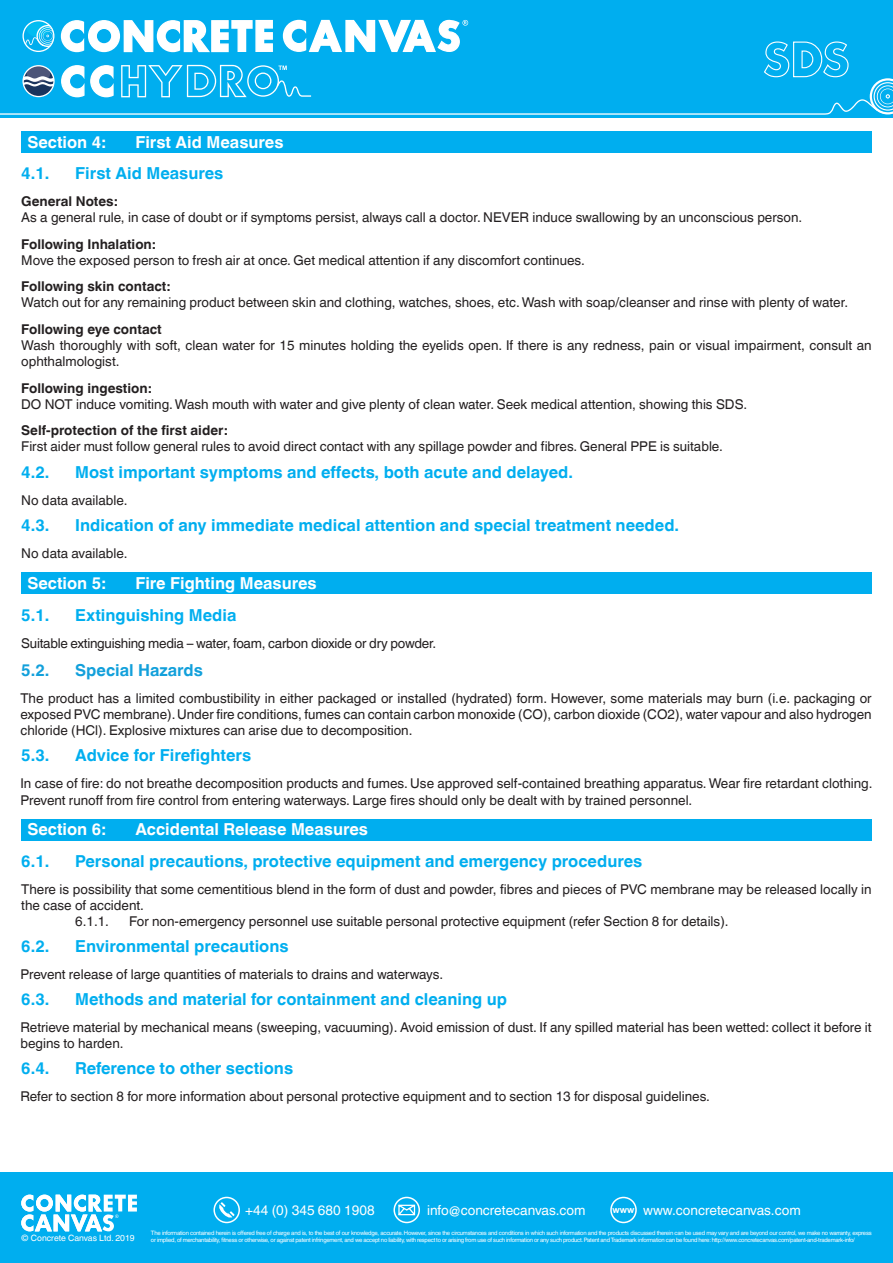
<style>
.page{position:relative;width:893px;height:1263px;background:#fff}
.page>*{position:absolute;margin:0;border:0;box-sizing:border-box;transform-origin:0 0}
.t1{font:700 16.5px "Helvetica World";color:#00aeef}
.t2{font:700 16.5px "Helvetica World";color:#fff}
.t3{font:700 16.5px "Helvetica World";color:#12a0db}
.t4{font:13.65px "Helvetica World";color:#fff}
.t5{font:13.5px/16.2px "Helvetica World";color:#231f20}
.t6{font:700 13.5px "Helvetica World";color:#231f20}
.t7{font:13.5px "Helvetica World";letter-spacing:-.02em;color:#231f20}
.t8{font:8.7px "Helvetica World";color:#fff}
.t9{font:6px/6.9px "Helvetica World";letter-spacing:-.04em;color:#fff}
.s1{font-family:"Arial";font-weight:700;font-size:9.3px}
</style>
<div class="page">
<div style="left:0;top:0;width:893px;height:117px;background:#00aeef"></div>
<div style="left:0;top:1173px;width:893px;height:90px;background:#00aeef"></div>
<div style="left:213px;top:1197px;width:27px;height:26px;border:2px solid #fff;border-radius:50%"></div>
<svg style="left:217px;top:1202px;width:18px;height:18px"></svg>
<div style="left:610px;top:1197px;width:27px;height:26px;border:2px solid #fff;border-radius:50%"></div>
<div style="left:393px;top:1197px;width:27px;height:26px;border:2px solid #fff;border-radius:50%"></div>
<svg style="left:397px;top:1203px;width:19px;height:13px"></svg>
<svg style="left:21px;top:1194px;width:116px;height:37px"></svg>
<svg style="left:0;top:20px;width:893px;height:95px"></svg>
<div style="left:21px;top:132px;width:851px;height:21px;background:#00aeef"></div>
<div style="left:21px;top:573px;width:851px;height:21px;background:#00aeef"></div>
<div style="left:21px;top:819px;width:851px;height:21px;background:#00aeef"></div>
<p class="t2" style="left:27px;top:133px;width:80px">Section 4:</p>
<p class="t2" style="left:135px;top:133px;width:150px">First Aid Measures</p>
<p class="t1" style="left:21px;top:164px;width:30px">4.1.</p>
<p class="t1" style="left:75px;top:164px;width:150px">First Aid Measures</p>
<p class="t6" style="left:21px;top:193px;width:98px">General Notes:</p>
<p class="t5" style="left:21px;top:209px;width:783px">As a general rule, in case of doubt or if symptoms persist, always call a doctor. NEVER induce swallowing by an unconscious person.</p>
<p class="t6" style="left:21px;top:236px;width:136px">Following Inhalation:</p>
<p class="t5" style="left:21px;top:252px;width:565px">Move the exposed person to fresh air at once. Get medical attention if any discomfort continues.</p>
<p class="t6" style="left:21px;top:279px;width:150px">Following skin contact:</p>
<p class="t5" style="left:21px;top:295px;width:828px">Watch out for any remaining product between skin and clothing, watches, shoes, etc. Wash with soap/cleanser and rinse with plenty of water.</p>
<p class="t6" style="left:21px;top:321px;width:142px">Following eye contact</p>
<p class="t5" style="left:21px;top:337px;width:852px">Wash thoroughly with soft, clean water for 15 minutes holding the eyelids open. If there is any redness, pain or visual impairment, consult an ophthalmologist.</p>
<p class="t6" style="left:21px;top:380px;width:132px">Following ingestion:</p>
<p class="t5" style="left:21px;top:396px;width:727px">DO NOT induce vomiting. Wash mouth with water and give plenty of clean water. Seek medical attention, showing this SDS.</p>
<p class="t6" style="left:21px;top:423px;width:208px">Self-protection of the first aider:</p>
<p class="t5" style="left:21px;top:439px;width:703px">First aider must follow general rules to avoid direct contact with any spillage powder and fibres. General PPE is suitable.</p>
<p class="t1" style="left:21px;top:462px;width:30px">4.2.</p>
<p class="t1" style="left:75px;top:462px;width:499px">Most important symptoms and effects, both acute and delayed.</p>
<p class="t1" style="left:21px;top:516px;width:30px">4.3.</p>
<p class="t1" style="left:75px;top:516px;width:605px">Indication of any immediate medical attention and special treatment needed.</p>
<p class="t5" style="left:21px;top:492px;width:108px">No data available.</p>
<p class="t5" style="left:21px;top:545px;width:108px">No data available.</p>
<p class="t2" style="left:27px;top:573px;width:80px">Section 5:</p>
<p class="t2" style="left:135px;top:573px;width:183px">Fire Fighting Measures</p>
<p class="t1" style="left:21px;top:606px;width:30px">5.1.</p>
<p class="t1" style="left:75px;top:606px;width:163px">Extinguishing Media</p>
<p class="t3" style="left:21px;top:660px;width:30px">5.2.</p>
<p class="t3" style="left:75px;top:660px;width:129px">Special Hazards</p>
<p class="t7" style="left:21px;top:635px;width:416px">Suitable extinguishing media – water, foam, carbon dioxide or dry powder.</p>
<p class="t5" style="left:20px;top:690px;width:853px;text-align:justify">The product has a limited combustibility in either packaged or installed (hydrated) form. However, some materials may burn (i.e. packaging or exposed PVC membrane). Under fire conditions, fumes can contain carbon monoxide (CO), carbon dioxide (CO2), water vapour and also hydrogen chloride (HCl). Explosive mixtures can arise due to decomposition.</p>
<p class="t1" style="left:21px;top:746px;width:30px">5.3.</p>
<p class="t1" style="left:75px;top:746px;width:177px">Advice for Firefighters</p>
<p class="t5" style="left:20px;top:775px;width:854px">In case of fire: do not breathe decomposition products and fumes. Use approved self-contained breathing apparatus. Wear fire retardant clothing.<br>Prevent runoff from fire control from entering waterways. Large fires should only be dealt with by trained personnel.</p>
<p class="t2" style="left:27px;top:820px;width:80px">Section 6:</p>
<p class="t2" style="left:135px;top:820px;width:234px">Accidental Release Measures</p>
<p class="t1" style="left:21px;top:851px;width:30px">6.1.</p>
<p class="t1" style="left:75px;top:851px;width:569px">Personal precautions, protective equipment and emergency procedures</p>
<p class="t5" style="left:21px;top:881px;width:852px">There is possibility that some cementitious blend in the form of dust and powder, fibres and pieces of PVC membrane may be released locally in the case of accident.</p>
<p class="t5" style="left:75px;top:913px;width:35px">6.1.1.</p>
<p class="t5" style="left:129px;top:913px;width:601px">For non-emergency personnel use suitable personal protective equipment (refer Section 8 for details).</p>
<p class="t1" style="left:21px;top:937px;width:30px">6.2.</p>
<p class="t1" style="left:75px;top:937px;width:215px">Environmental precautions</p>
<p class="t1" style="left:21px;top:990px;width:30px">6.3.</p>
<p class="t1" style="left:75px;top:990px;width:433px">Methods and material for containment and cleaning up</p>
<p class="t5" style="left:20px;top:966px;width:424px">Prevent release of large quantities of materials to drains and waterways.</p>
<p class="t5" style="left:20px;top:1019px;width:853px">Retrieve material by mechanical means (sweeping, vacuuming). Avoid emission of dust. If any spilled material has been wetted: collect it before it begins to harden.</p>
<p class="t1" style="left:21px;top:1059px;width:30px">6.4.</p>
<p class="t1" style="left:75px;top:1059px;width:219px">Reference to other sections</p>
<p class="t5" style="left:20px;top:1088px;width:691px">Refer to section 8 for more information about personal protective equipment and to section 13 for disposal guidelines.</p>
<p class="t4" style="left:245px;top:1202px;width:131px">+44 (0) 345 680 1908</p>
<p class="t4" style="left:427px;top:1202px;width:160px">info@concretecanvas.com</p>
<p class="t4" style="left:613px;top:1202px;width:190px"><span class="s1">www</span> www.concretecanvas.com</p>
<p class="t8" style="left:21px;top:1233px;width:115px">© Concrete Canvas Ltd. 2019</p>
<p class="t9" style="left:151px;top:1229px;width:722px">The information contained herein is offered free of charge and is, to the best of our knowledge, accurate. However, since the circumstances and conditions in which such information and the products discussed therein can be used may vary and are beyond our control, we make no warranty, express or implied, of merchantability, fitness or otherwise, or against patent infringement, and we accept no liability, with respect to or arising from use of such information or any such product. Patent and Trademark information can be found here: http://www.concretecanvas.com/patent-and-trademark-info/</p>
</div>
